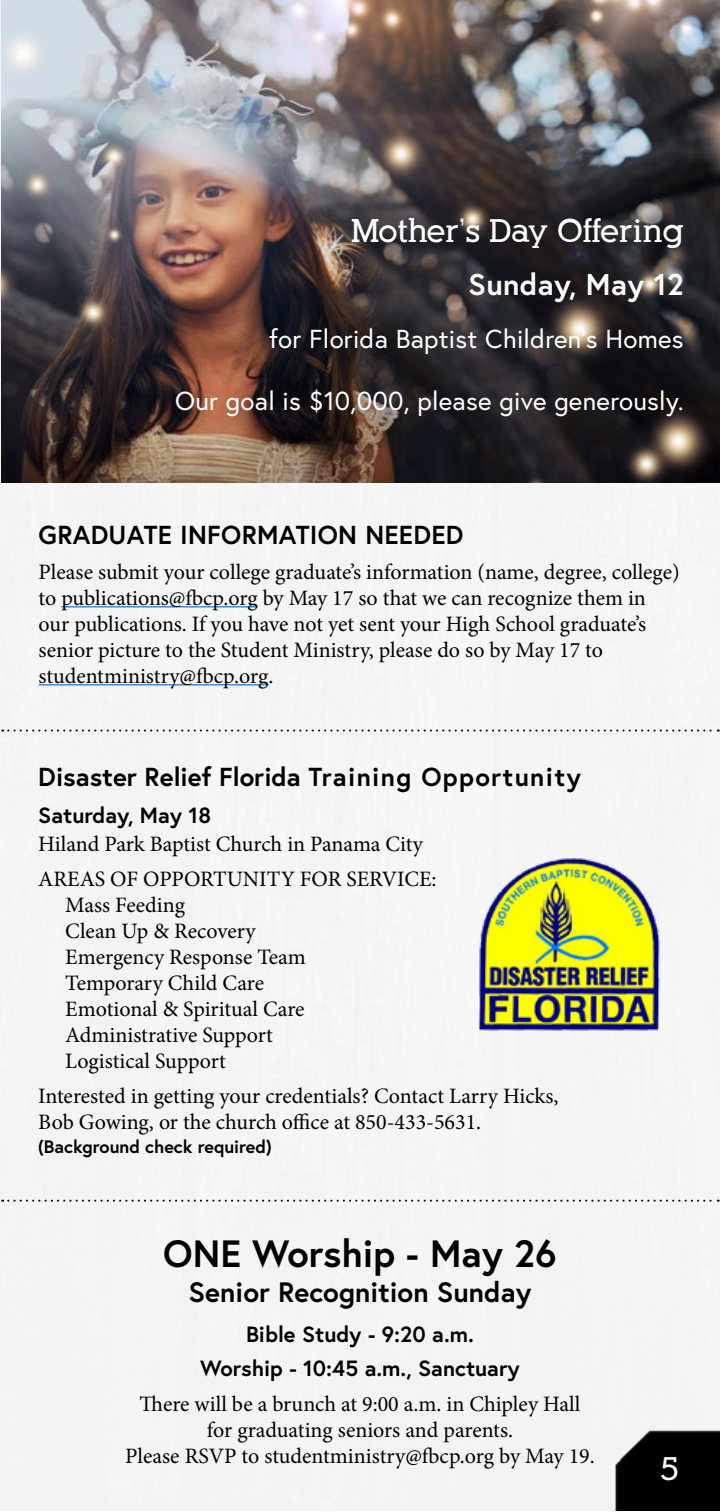
<style>
.page{position:relative;width:720px;height:1512px;background:#fff}
.page>*{position:absolute;margin:0;border:0;box-sizing:border-box;transform-origin:0 0}
.t1{font:700 38px "Europa";color:#000}
.t2{font:700 32px "Alexandria FLF";color:#fff}
.t3{font:700 30px "Europa";letter-spacing:.01em;color:#fff}
.t4{font:700 28px "Europa";color:#000}
.t5{font:26px "Europa";letter-spacing:.01em;color:#fff}
.t6{font:700 26px "Europa";letter-spacing:.01em;color:#000}
.t7{font:22px/26px "Minion Pro";color:#000}
.t8{font:700 22px/34px "Europa";color:#000;text-align:center}
.t9{font:700 18px "Europa";color:#000}
</style>
<div class="page">
<div style="left:0;top:3px;width:720px;height:1508px;background:#f4f4f4"></div>
<img style="left:466px;top:855px;width:204px;height:180px">
<svg style="left:2px;top:1200px;width:717px;height:2px"></svg>
<svg style="left:2px;top:730px;width:717px;height:2px"></svg>
<hr style="left:61px;top:606px;width:197px;height:1px;background:#0563c1">
<hr style="left:39px;top:684px;width:229px;height:1px;background:#0563c1">
<img style="left:1px;top:0;width:719px;height:483px">
<h2 class="t2" style="left:351px;top:214px;width:335px">Mother’s Day Offering</h2>
<h3 class="t3" style="left:468px;top:264px;width:217px">Sunday, May 12</h3>
<p class="t5" style="left:269px;top:322px;width:416px">for Florida Baptist Children’s Homes</p>
<p class="t5" style="left:175px;top:384px;width:510px">Our goal is $10,000, please give generously.</p>
<p class="t6" style="left:39px;top:517px;width:426px">GRADUATE INFORMATION NEEDED</p>
<p class="t7" style="left:39px;top:559px;width:643px">Please submit your college graduate’s information (name, degree, college) to publications@fbcp.org by May 17 so that we can recognize them in our publications. If you have not yet sent your High School graduate’s senior picture to the Student Ministry, please do so by May 17 to studentministry@fbcp.org.</p>
<p class="t6" style="left:38px;top:759px;width:544px">Disaster Relief Florida Training Opportunity</p>
<p class="t8" style="left:38px;top:798px;width:174px">Saturday, May 18</p>
<p class="t7" style="left:38px;top:827px;width:400px;line-height:35px">Hiland Park Baptist Church in Panama City<br>AREAS OF OPPORTUNITY FOR SERVICE:</p>
<p class="t7" style="left:65px;top:892px;width:242px">Mass Feeding<br>Clean Up &amp; Recovery<br>Emergency Response Team<br>Temporary Child Care<br>Emotional &amp; Spiritual Care<br>Administrative Support<br>Logistical Support</p>
<p class="t7" style="left:38px;top:1083px;width:522px">Interested in getting your credentials? Contact Larry Hicks,<br>Bob Gowing, or the church office at 850-433-5631.</p>
<p class="t9" style="left:38px;top:1135px;width:235px">(Background check required)</p>
<h1 class="t1" style="left:163px;top:1228px;width:395px">ONE Worship - May 26</h1>
<p class="t4" style="left:189px;top:1273px;width:344px">Senior Recognition Sunday</p>
<p class="t8" style="left:200px;top:1317px;width:321px">Bible Study - 9:20 a.m.<br>Worship - 10:45 a.m., Sanctuary</p>
<p class="t7" style="left:125px;top:1391px;width:471px;text-align:center">There will be a brunch at 9:00 a.m. in Chipley Hall for graduating seniors and parents.<br>Please RSVP to studentministry@fbcp.org by May 19.</p>
<h2 class="t2" style="left:660px;top:1452px;width:20px">5</h2>
</div>
